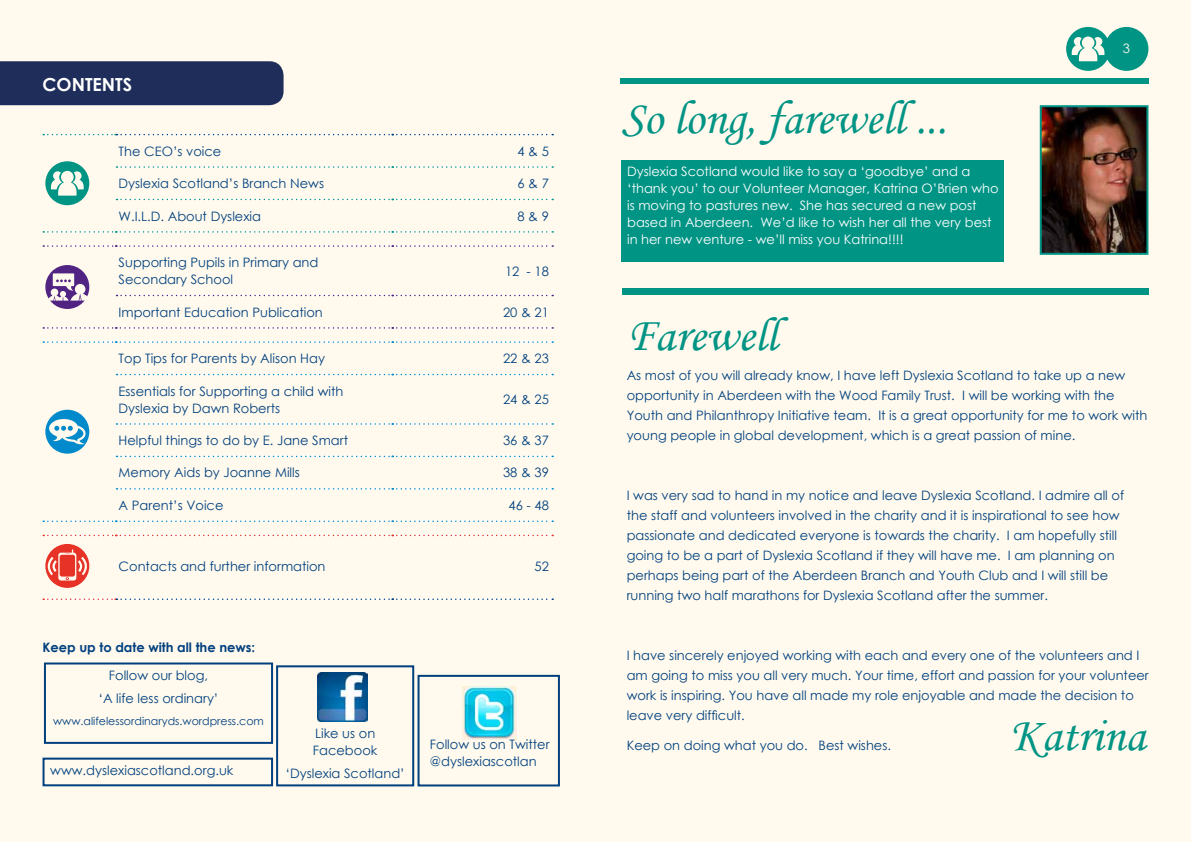
<style>
.page{position:relative;width:1191px;height:842px;background:#fffaed}
.page>*{position:absolute;margin:0;border:0;box-sizing:border-box;transform-origin:0 0}
.t1{font:48px "Monotype Corsiva";color:#009485}
.t2{font:700 18px "Century Gothic";color:#fff}
.t3{font:13px/20px "Century Gothic";color:#00407f}
.t4{font:13px/17px "Century Gothic";color:#fff}
.t5{font:700 13px "Century Gothic";color:#00407f}
.t6{font:13px "Century Gothic";color:#fffaed}
.t7{font:11px "Century Gothic";color:#00407f}
</style>
<div class="page">
<div style="left:1066px;top:27px;width:44px;height:44px;background:#009485;border-radius:50%"></div>
<div style="left:1104px;top:27px;width:44px;height:44px;background:#009485;border-radius:50%"></div>
<svg style="left:1071px;top:36px;width:33px;height:25px"></svg>
<svg style="left:116px;top:166px;width:437px;height:2px"></svg>
<svg style="left:116px;top:199px;width:437px;height:1px"></svg>
<svg style="left:43px;top:231px;width:510px;height:2px"></svg>
<svg style="left:43px;top:245px;width:510px;height:2px"></svg>
<svg style="left:116px;top:295px;width:437px;height:1px"></svg>
<svg style="left:43px;top:327px;width:510px;height:2px"></svg>
<svg style="left:43px;top:341px;width:510px;height:2px"></svg>
<svg style="left:116px;top:374px;width:437px;height:1px"></svg>
<svg style="left:116px;top:423px;width:437px;height:2px"></svg>
<svg style="left:116px;top:456px;width:437px;height:1px"></svg>
<svg style="left:116px;top:488px;width:437px;height:2px"></svg>
<svg style="left:43px;top:520px;width:510px;height:2px"></svg>
<svg style="left:43px;top:535px;width:510px;height:1px"></svg>
<svg style="left:43px;top:134px;width:510px;height:1px"></svg>
<svg style="left:43px;top:598px;width:510px;height:2px"></svg>
<div style="left:45px;top:161px;width:44px;height:44px;background:#009485;border-radius:50%"></div>
<svg style="left:51px;top:171px;width:33px;height:25px"></svg>
<div style="left:45px;top:265px;width:44px;height:44px;background:#512383;border-radius:50%"></div>
<svg style="left:48px;top:273px;width:42px;height:28px"></svg>
<div style="left:45px;top:410px;width:44px;height:44px;background:#008acb;border-radius:50%"></div>
<svg style="left:47px;top:419px;width:41px;height:26px"></svg>
<svg style="left:45px;top:544px;width:44px;height:44px"></svg>
<svg style="left:46px;top:549px;width:42px;height:31px"></svg>
<div style="left:0;top:61px;width:283px;height:44px;background:#1f2d5b"></div>
<div style="left:44px;top:662px;width:229px;height:82px;border:2px solid #00407f"></div>
<img style="left:462px;top:686px;width:54px;height:54px">
<div style="left:417px;top:675px;width:143px;height:111px;border:2px solid #00407f"></div>
<img style="left:317px;top:672px;width:50px;height:50px">
<div style="left:276px;top:665px;width:138px;height:121px;border:2px solid #00407f"></div>
<div style="left:43px;top:758px;width:230px;height:28px;border:2px solid #00407f"></div>
<div style="left:621px;top:160px;width:383px;height:101px;background:#009485"></div>
<div style="left:619px;top:78px;width:529px;height:6px;background:#009485"></div>
<div style="left:622px;top:288px;width:526px;height:6px;background:#009485"></div>
<img style="left:1042px;top:108px;width:103px;height:144px">
<div style="left:1039px;top:105px;width:109px;height:150px;border:2px solid #009485"></div>
<h2 class="t2" style="left:43px;top:71px;width:91px">CONTENTS</h2>
<p class="t3" style="left:119px;top:141px;width:104px">The CEO’s voice</p>
<p class="t3" style="left:517px;top:141px;width:33px">4 &amp; 5</p>
<p class="t3" style="left:119px;top:173px;width:207px">Dyslexia Scotland’s Branch News</p>
<p class="t3" style="left:517px;top:173px;width:33px">6 &amp; 7</p>
<p class="t3" style="left:119px;top:206px;width:144px">W.I.L.D. About Dyslexia</p>
<p class="t3" style="left:517px;top:206px;width:33px">8 &amp; 9</p>
<p class="t3" style="left:119px;top:254px;width:201px;line-height:17px">Supporting Pupils in Primary and<br>Secondary School</p>
<p class="t3" style="left:505px;top:261px;width:45px">12 - 18</p>
<p class="t3" style="left:119px;top:302px;width:206px">Important Education Publication</p>
<p class="t3" style="left:503px;top:302px;width:47px">20 &amp; 21</p>
<p class="t3" style="left:119px;top:348px;width:208px">Top Tips for Parents by Alison Hay</p>
<p class="t3" style="left:503px;top:348px;width:47px">22 &amp; 23</p>
<p class="t3" style="left:119px;top:382px;width:226px;line-height:17px">Essentials for Supporting a child with<br>Dyslexia by Dawn Roberts</p>
<p class="t3" style="left:503px;top:389px;width:47px">24 &amp; 25</p>
<p class="t3" style="left:119px;top:430px;width:231px">Helpful things to do by E. Jane Smart</p>
<p class="t3" style="left:503px;top:430px;width:47px">36 &amp; 37</p>
<p class="t3" style="left:119px;top:463px;width:183px">Memory Aids by Joanne Mills</p>
<p class="t3" style="left:503px;top:463px;width:47px">38 &amp; 39</p>
<p class="t3" style="left:119px;top:495px;width:106px">A Parent’s Voice</p>
<p class="t3" style="left:508px;top:495px;width:42px">46 - 48</p>
<p class="t3" style="left:119px;top:556px;width:208px">Contacts and further information</p>
<p class="t3" style="left:534px;top:556px;width:16px">52</p>
<p class="t5" style="left:43px;top:637px;width:214px">Keep up to date with all the news:</p>
<p class="t3" style="left:98px;top:664px;width:122px;line-height:22.7px;text-align:center">Follow our blog,<br>‘A life less ordinary’</p>
<p class="t7" style="left:53px;top:714px;width:212px">www.alifelessordinaryds.wordpress.com</p>
<p class="t3" style="left:313px;top:725px;width:66px;line-height:17px">Like us on<br>Facebook</p>
<p class="t3" style="left:50px;top:760px;width:185px">www.dyslexiascotland.org.uk</p>
<p class="t3" style="left:285px;top:763px;width:121px">‘Dyslexia Scotland’</p>
<p class="t3" style="left:430px;top:736px;width:121px;line-height:17px">Follow us on Twitter @dyslexiascotlan</p>
<h1 class="t1" style="left:621px;top:90px;width:327px">So long, farewell ...</h1>
<p class="t4" style="left:627px;top:162px;width:373px">Dyslexia Scotland would like to say a ‘goodbye’ and a ‘thank you’ to our Volunteer Manager, Katrina O’Brien who is moving to pastures new. She has secured a new post based in Aberdeen. We’d like to wish her all the very best in her new venture - we’ll miss you Katrina!!!!</p>
<p class="t6" style="left:1123px;top:39px;width:9px">3</p>
<h1 class="t1" style="left:626px;top:306px;width:152px">Farewell</h1>
<p class="t3" style="left:626px;top:365px;width:522px">As most of you will already know, I have left Dyslexia Scotland to take up a new opportunity in Aberdeen with the Wood Family Trust. I will be working with the Youth and Philanthropy Initiative team. It is a great opportunity for me to work with young people in global development, which is a great passion of mine.</p>
<p class="t3" style="left:626px;top:485px;width:499px">I was very sad to hand in my notice and leave Dyslexia Scotland. I admire all of the staff and volunteers involved in the charity and it is inspirational to see how passionate and dedicated everyone is towards the charity. I am hopefully still going to be a part of Dyslexia Scotland if they will have me. I am planning on perhaps being part of the Aberdeen Branch and Youth Club and I will still be running two half marathons for Dyslexia Scotland after the summer.</p>
<p class="t3" style="left:626px;top:645px;width:523px">I have sincerely enjoyed working with each and every one of the volunteers and I am going to miss you all very much. Your time, effort and passion for your volunteer work is inspiring. You have all made my role enjoyable and made the decision to leave very difficult.</p>
<p class="t3" style="left:626px;top:735px;width:266px">Keep on doing what you do. Best wishes.</p>
<h1 class="t1" style="left:1009px;top:706px;width:137px">Katrina</h1>
</div>
